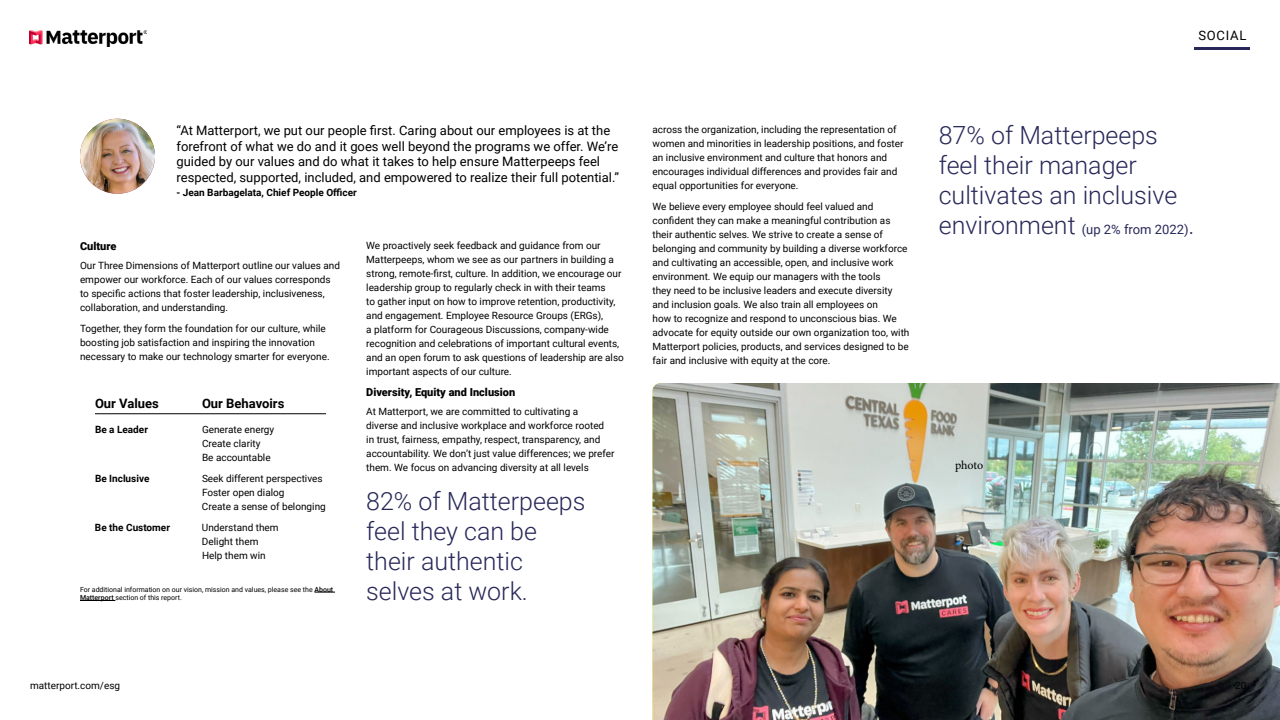
<style>
.page{position:relative;width:1280px;height:720px;background:#fff}
.page>*{position:absolute;margin:0;border:0;box-sizing:border-box;transform-origin:0 0}
.t1{font:300 25px/30px "Roboto";color:#272859}
.t2{font:13px/15.6px "Roboto";color:#000}
.t3{font:13px "Roboto";color:#272859}
.t4{font:700 13px "Roboto";color:#000}
.t5{font:12px "Minion Pro";letter-spacing:-.005em;color:#000}
.t6{font:900 11px "Roboto";color:#000}
.t7{font:10px/14px "Roboto";color:#000}
.t8{font:700 10px "Roboto";color:#000}
.t9{font:7px/8.4px "Roboto";color:#000}
.s1{font-weight:500}
.s2{font-weight:300;font-size:25px}
</style>
<div class="page">
<img style="left:30px;top:30px;width:117px;height:16px">
<svg style="left:1195px;top:48px;width:55px;height:2px"></svg>
<hr style="left:95px;top:414px;width:107px;height:1px;background:#000">
<hr style="left:202px;top:414px;width:124px;height:1px;background:#000">
<img style="left:80px;top:119px;width:75px;height:75px;border-radius:38px">
<img style="left:652px;top:383px;width:628px;height:337px">
<svg style="left:314px;top:592px;width:21px;height:1px"></svg>
<hr style="left:80px;top:600px;width:35px;height:1px;background:#000">
<h2 class="t2" style="left:1198px;top:27px;width:50px">SOCIAL</h2>
<p class="t2" style="left:176px;top:122px;width:444px">“At Matterport, we put our people first. Caring about our employees is at the forefront of what we do and it goes well beyond the programs we offer. We’re guided by our values and do what it takes to help ensure Matterpeeps feel respected, supported, included, and empowered to realize their full potential.”</p>
<p class="t8" style="left:176px;top:185px;width:182px">- Jean Barbagelata, Chief People Officer</p>
<p class="t6" style="left:80px;top:238px;width:38px">Culture</p>
<p class="t7" style="left:80px;top:258px;width:261px">Our Three Dimensions of Matterport outline our values and empower our workforce. Each of our values corresponds to specific actions that foster leadership, inclusiveness, collaboration, and understanding.</p>
<p class="t7" style="left:80px;top:321px;width:251px">Together, they form the foundation for our culture, while boosting job satisfaction and inspiring the innovation necessary to make our technology smarter for everyone.</p>
<h2 class="t4" style="left:95px;top:394px;width:65px">Our Values</h2>
<h2 class="t4" style="left:202px;top:394px;width:84px">Our Behavoirs</h2>
<p class="t8" style="left:95px;top:423px;width:55px">Be a Leader</p>
<p class="t7" style="left:202px;top:422px;width:74px">Generate energy<br>Create clarity<br>Be accountable</p>
<p class="t8" style="left:95px;top:472px;width:56px">Be Inclusive</p>
<p class="t7" style="left:202px;top:471px;width:125px">Seek different perspectives<br>Foster open dialog<br>Create a sense of belonging</p>
<p class="t8" style="left:95px;top:521px;width:77px">Be the Customer</p>
<p class="t7" style="left:202px;top:520px;width:78px">Understand them<br>Delight them<br>Help them win</p>
<p class="t9" style="left:80px;top:585px;width:255px">For additional information on our vision, mission and values, please see the <span class="s1">About<br>Matterport</span> section of this report.</p>
<p class="t7" style="left:366px;top:238px;width:259px">We proactively seek feedback and guidance from our Matterpeeps, whom we see as our partners in building a strong, remote-first, culture. In addition, we encourage our leadership group to regularly check in with their teams<br>to gather input on how to improve retention, productivity, and engagement. Employee Resource Groups (ERGs),<br>a platform for Courageous Discussions, company-wide recognition and celebrations of important cultural events, and an open forum to ask questions of leadership are also important aspects of our culture.</p>
<p class="t6" style="left:366px;top:384px;width:151px">Diversity, Equity and Inclusion</p>
<p class="t7" style="left:366px;top:404px;width:250px">At Matterport, we are committed to cultivating a<br>diverse and inclusive workplace and workforce rooted in trust, fairness, empathy, respect, transparency, and accountability. We don’t just value differences; we prefer them. We focus on advancing diversity at all levels</p>
<h1 class="t1" style="left:366px;top:485px;width:221px">82% of Matterpeeps feel they can be their authentic selves at work.</h1>
<p class="t7" style="left:652px;top:122px;width:253px">across the organization, including the representation of women and minorities in leadership positions, and foster an inclusive environment and culture that honors and encourages individual differences and provides fair and equal opportunities for everyone.</p>
<p class="t7" style="left:652px;top:199px;width:258px">We believe every employee should feel valued and confident they can make a meaningful contribution as their authentic selves. We strive to create a sense of belonging and community by building a diverse workforce and cultivating an accessible, open, and inclusive work environment. We equip our managers with the tools<br>they need to be inclusive leaders and execute diversity and inclusion goals. We also train all employees on<br>how to recognize and respond to unconscious bias. We advocate for equity outside our own organization too, with Matterport policies, products, and services designed to be fair and inclusive with equity at the core.</p>
<h1 class="t1" style="left:939px;top:119px;width:240px">87% of Matterpeeps feel their manager cultivates an inclusive</h1>
<h2 class="t3" style="left:939px;top:220px;width:257px"><span class="s2">environment</span> (up 2% from 2022)<span class="s2">.</span></h2>
<p class="t5" style="left:955px;top:457px;width:30px">photo</p>
<p class="t7" style="left:30px;top:678px;width:92px">matterport.com/esg</p>
<p class="t7" style="left:1235px;top:678px;width:13px">20</p>
</div>
